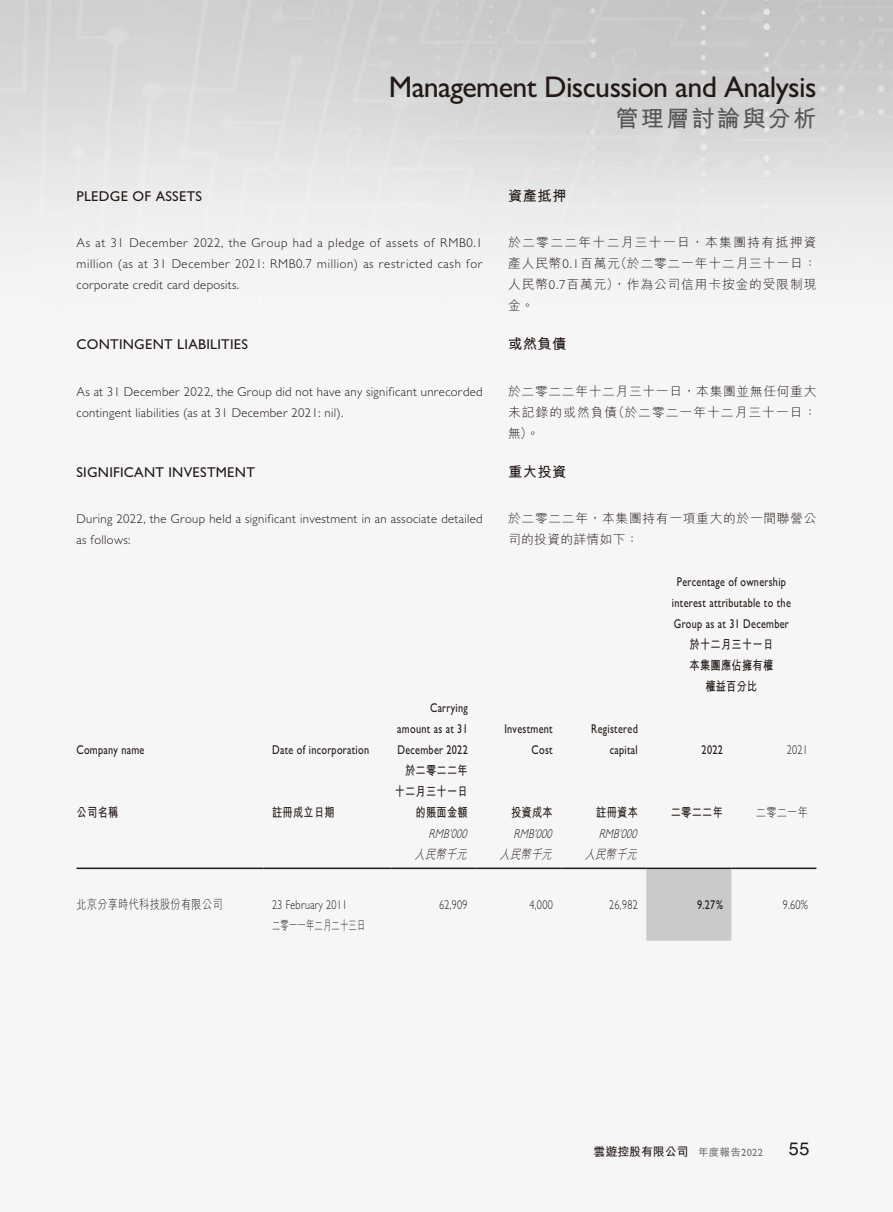
<style>
.page{position:relative;width:893px;height:1212px;background:#fff}
.page>*{position:absolute;margin:0;border:0;box-sizing:border-box;transform-origin:0 0}
.t1{font:500 30px "Gill Sans";letter-spacing:-.02em;color:#231916}
.t2{font:700 23.25px "M Hei HK";letter-spacing:.095em;color:#595857}
.t3{font:18px "Helvetica LT Std";color:#231916}
.t4{font:500 14.25px "Gill Sans";letter-spacing:.02em;color:#231916}
.t5{font:700 14.25px "M Hei HK";letter-spacing:.03em;color:#231916}
.t6{font:300 12.75px/21px "Gill Sans";letter-spacing:.025em;color:#231916}
.t7{font:500 12.75px/21px "Gill Sans";letter-spacing:.03em;color:#231916;text-align:right;scale:.8 1}
.t8{font:300 12.75px/21px "M Hei HK";letter-spacing:.055em;color:#231916;text-align:justify}
.t9{font:700 12.75px/21px "M Hei HK";letter-spacing:.03em;color:#231916;text-align:center;scale:.8 1}
.t10{font:300 12.75px "Gill Sans";letter-spacing:.025em;color:#231916;scale:.8 1}
.t11{font:italic 300 12.75px "Gill Sans";color:#231916;scale:.8 1}
.t12{font:italic 300 12.75px "M Hei HK";color:#231916;scale:.8 1}
.t13{font:300 12.75px "M Hei HK";letter-spacing:.025em;color:#231916;scale:.8 1}
.t14{font:300 12.75px "M Hei HK";letter-spacing:.025em;color:#231916;scale:.65 1}
.t15{font:300 12.75px "M Hei HK";letter-spacing:.055em;color:#231916;scale:.8 1}
.t16{font:700 12px "M Hei HK";letter-spacing:-.01em;color:#231916}
.s1{font-family:"Gill Sans"}
.s2{font-size:10.5px;color:#727272}
.s3{font-family:"Gill Sans";font-weight:500;font-size:10.5px;color:#727272}
</style>
<div class="page">
<div style="left:646px;top:869px;width:85px;height:71px;background:#c9cacb"></div>
<hr style="left:77px;top:867px;width:187px;height:2px;background:#231916">
<hr style="left:264px;top:867px;width:127px;height:2px;background:#231916">
<hr style="left:391px;top:867px;width:85px;height:2px;background:#231916">
<hr style="left:476px;top:867px;width:85px;height:2px;background:#231916">
<hr style="left:561px;top:867px;width:85px;height:2px;background:#231916">
<hr style="left:646px;top:867px;width:85px;height:2px;background:#231916">
<hr style="left:731px;top:867px;width:85px;height:2px;background:#231916">
<h1 class="t1" style="left:389px;top:69px;width:429px">Management Discussion and Analysis</h1>
<h2 class="t2" style="left:615px;top:102px;width:203px">管理層討論與分析</h2>
<p class="t4" style="left:77px;top:188px;width:127px">PLEDGE OF ASSETS</p>
<p class="t6" style="left:77px;top:232px;width:408px;text-align:justify">As at 31 December 2022, the Group had a pledge of assets of RMB0.1 million (as at 31 December 2021: RMB0.7 million) as restricted cash for corporate credit card deposits.</p>
<p class="t4" style="left:77px;top:336px;width:173px">CONTINGENT LIABILITIES</p>
<p class="t6" style="left:77px;top:381px;width:408px">As at 31 December 2022, the Group did not have any significant unrecorded contingent liabilities (as at 31 December 2021: nil).</p>
<p class="t4" style="left:77px;top:463px;width:180px">SIGNIFICANT INVESTMENT</p>
<p class="t6" style="left:77px;top:508px;width:408px">During 2022, the Group held a significant investment in an associate detailed as follows:</p>
<p class="t7" style="left:77px;top:739px;width:86px">Company name</p>
<p class="t7" style="left:272px;top:739px;width:123px">Date of incorporation</p>
<p class="t9" style="left:77px;top:801px;width:54px">公司名稱</p>
<p class="t9" style="left:272px;top:801px;width:80px">註冊成立日期</p>
<p class="t7" style="left:397px;top:697px;width:90px;text-align:justify;text-indent:33px">Carrying amount as at 31<br>December 2022</p>
<p class="t9" style="left:395px;top:759px;width:93px;text-align:right">於二零二二年十二月三十一日的賬面金額</p>
<p class="t5" style="left:508px;top:185px;width:60px">資產抵押</p>
<p class="t8" style="left:508px;top:232px;width:310px">於二零二二年十二月三十一日，本集團持有抵押資產人民幣<span class="s1">0.1</span>百萬元（於二零二一年十二月三十一日：人民幣<span class="s1">0.7</span>百萬元），作為公司信用卡按金的受限制現金。</p>
<p class="t5" style="left:508px;top:334px;width:60px">或然負債</p>
<p class="t8" style="left:508px;top:380px;width:310px">於二零二二年十二月三十一日，本集團並無任何重大未記錄的或然負債（於二零二一年十二月三十一日：無）。</p>
<p class="t5" style="left:508px;top:461px;width:60px">重大投資</p>
<p class="t8" style="left:508px;top:507px;width:310px">於二零二二年，本集團持有一項重大的於一間聯營公司的投資的詳情如下：</p>
<p class="t7" style="left:504px;top:718px;width:62px">Investment<br>Cost</p>
<p class="t7" style="left:591px;top:718px;width:60px">Registered capital</p>
<p class="t7" style="left:672px;top:571px;width:150px;text-align:center">Percentage of ownership interest attributable to the<br>Group as at 31 December</p>
<p class="t9" style="left:690px;top:633px;width:106px">於十二月三十一日本集團應佔擁有權權益百分比</p>
<p class="t7" style="left:702px;top:739px;width:28px">2022</p>
<p class="t10" style="left:787px;top:742px;width:28px">2021</p>
<p class="t9" style="left:511px;top:801px;width:54px">投資成本</p>
<p class="t9" style="left:596px;top:801px;width:54px">註冊資本</p>
<p class="t9" style="left:671px;top:801px;width:67px">二零二二年</p>
<p class="t15" style="left:756px;top:806px;width:67px">二零二一年</p>
<p class="t13" style="left:77px;top:898px;width:184px">北京分享時代科技股份有限公司</p>
<p class="t10" style="left:272px;top:897px;width:96px">23 February 2011</p>
<p class="t14" style="left:272px;top:919px;width:145px">二零一一年二月二十三日</p>
<p class="t11" style="left:429px;top:826px;width:53px">RMB’000</p>
<p class="t11" style="left:514px;top:826px;width:53px">RMB’000</p>
<p class="t11" style="left:599px;top:826px;width:53px">RMB’000</p>
<p class="t12" style="left:415px;top:848px;width:70px">人民幣千元</p>
<p class="t12" style="left:500px;top:848px;width:70px">人民幣千元</p>
<p class="t12" style="left:585px;top:848px;width:70px">人民幣千元</p>
<p class="t10" style="left:439px;top:897px;width:37px">62,909</p>
<p class="t10" style="left:530px;top:897px;width:31px">4,000</p>
<p class="t10" style="left:609px;top:897px;width:37px">26,982</p>
<p class="t7" style="left:697px;top:894px;width:34px">9.27%</p>
<p class="t10" style="left:783px;top:897px;width:33px">9.60%</p>
<p class="t16" style="left:594px;top:1143px;width:171px">雲遊控股有限公司 <span class="s2">年度報告</span><span class="s3">2022</span></p>
<h3 class="t3" style="left:789px;top:1138px;width:22px">55</h3>
</div>
